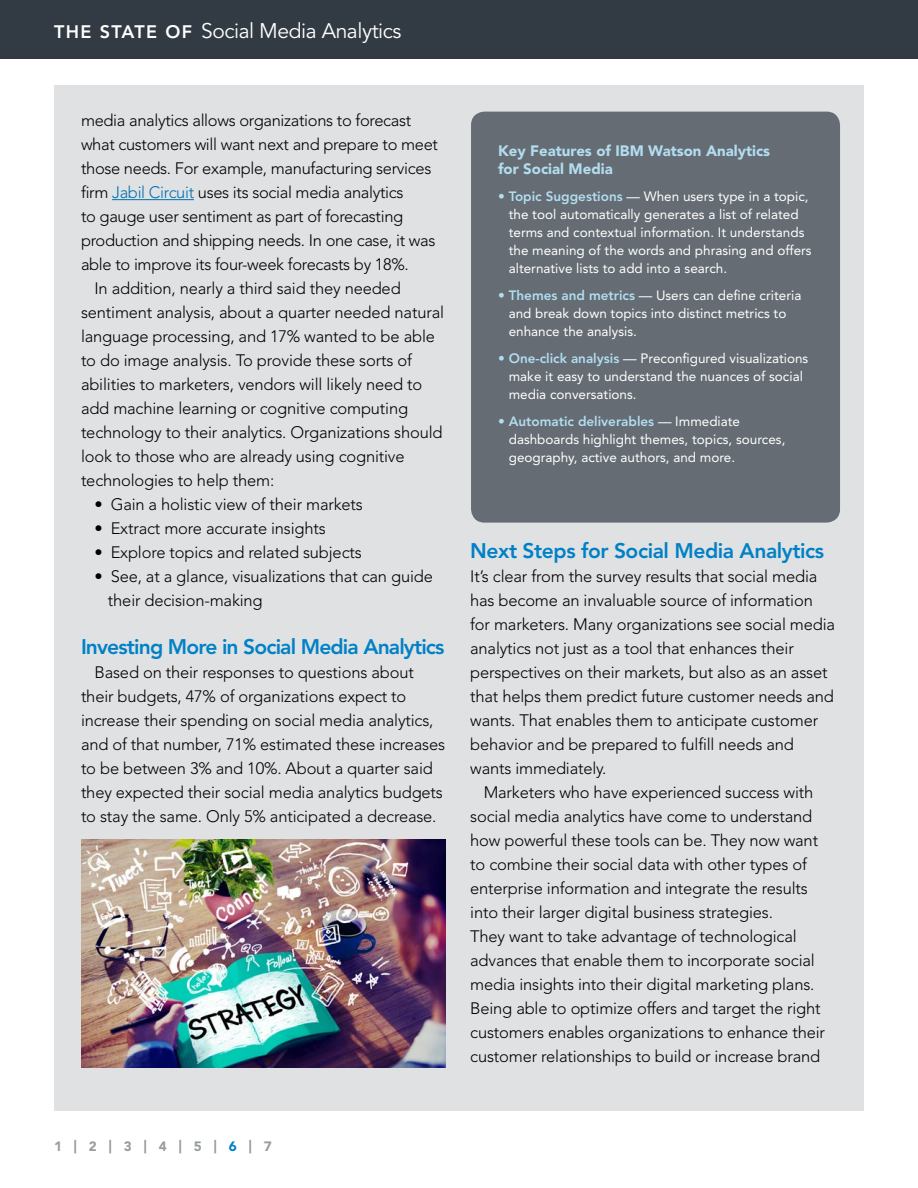
<style>
.page{position:relative;width:918px;height:1188px;background:#fff}
.page>*{position:absolute;margin:0;border:0;box-sizing:border-box;transform-origin:0 0}
.t1{font:800 21px "Avenir LT Std";letter-spacing:-.04em;color:#0081c6}
.t2{font:800 21px "Avenir LT Std";letter-spacing:-.02em;color:#0081c6}
.t3{font:21px "Avenir LT Std";letter-spacing:-.02em;color:#fff}
.t4{font:300 16.5px/24px "Avenir LT Std";letter-spacing:-.01em;color:#000}
.t5{font:900 15px/18px "Avenir LT Std";color:#b2ddf0}
.t6{font:13.5px/18px "Avenir LT Std";color:#fff}
.t7{font:900 13.5px "Avenir LT Std";color:#989da1}
.s1{font-weight:800;font-size:18px}
.s2{color:#0071af}
.s3{font-weight:800;color:#b2ddf0}
.s4{color:#0081c6}
</style>
<div class="page">
<div style="left:54px;top:86px;width:810px;height:1026px;background:#e0e1e3"></div>
<div style="left:0;top:0;width:918px;height:58px;background:#323b44"></div>
<hr style="left:112px;top:199px;width:82px;height:1px;background:#0071af">
<div style="left:471px;top:112px;width:369px;height:411px;background:#656c73;border-radius:14px"></div>
<img style="left:81px;top:839px;width:364px;height:228px">
<p class="t3" style="left:54px;top:18px;width:349px"><span class="s1">THE STATE OF</span> Social Media Analytics</p>
<p class="t4" style="left:81px;top:108px;width:332px">media analytics allows organizations to forecast</p>
<p class="t4" style="left:81px;top:132px;width:359px">what customers will want next and prepare to meet</p>
<p class="t4" style="left:81px;top:156px;width:352px">those needs. For example, manufacturing services</p>
<p class="t4" style="left:81px;top:180px;width:324px">firm <span class="s2">Jabil Circuit</span> uses its social media analytics</p>
<p class="t4" style="left:81px;top:204px;width:324px">to gauge user sentiment as part of forecasting</p>
<p class="t4" style="left:81px;top:228px;width:356px">production and shipping needs. In one case, it was</p>
<p class="t4" style="left:81px;top:252px;width:329px">able to improve its four-week forecasts by 18%.</p>
<p class="t4" style="left:94px;top:276px;width:308px">In addition, nearly a third said they needed</p>
<p class="t4" style="left:81px;top:300px;width:365px">sentiment analysis, about a quarter needed natural</p>
<p class="t4" style="left:81px;top:324px;width:355px">language processing, and 17% wanted to be able</p>
<p class="t4" style="left:81px;top:348px;width:332px">to do image analysis. To provide these sorts of</p>
<p class="t4" style="left:81px;top:372px;width:343px">abilities to marketers, vendors will likely need to</p>
<p class="t4" style="left:81px;top:396px;width:329px">add machine learning or cognitive computing</p>
<p class="t4" style="left:81px;top:420px;width:363px">technology to their analytics. Organizations should</p>
<p class="t4" style="left:81px;top:444px;width:325px">look to those who are already using cognitive</p>
<p class="t4" style="left:81px;top:468px;width:195px">technologies to help them:</p>
<p class="t4" style="left:94px;top:492px;width:270px">• Gain a holistic view of their markets</p>
<p class="t4" style="left:94px;top:517px;width:233px">• Extract more accurate insights</p>
<p class="t4" style="left:94px;top:541px;width:269px">• Explore topics and related subjects</p>
<p class="t4" style="left:108px;top:565px;width:326px;text-indent:-13px">• See, at a glance, visualizations that can guide their decision-making</p>
<p class="t1" style="left:81px;top:634px;width:365px">Investing More in Social Media Analytics</p>
<p class="t4" style="left:81px;top:660px;width:366px;text-indent:13px">Based on their responses to questions about their budgets, 47% of organizations expect to increase their spending on social media analytics, and of that number, 71% estimated these increases to be between 3% and 10%. About a quarter said they expected their social media analytics budgets to stay the same. Only 5% anticipated a decrease.</p>
<p class="t5" style="left:498px;top:142px;width:274px">Key Features of IBM Watson Analytics for Social Media</p>
<p class="t6" style="left:509px;top:188px;width:304px;text-indent:-11px"><span class="s3">• Topic Suggestions</span> — When users type in a topic, the tool automatically generates a list of related terms and contextual information. It understands the meaning of the words and phrasing and offers alternative lists to add into a search.</p>
<p class="t6" style="left:509px;top:287px;width:294px;text-indent:-11px"><span class="s3">• Themes and metrics</span> — Users can define criteria and break down topics into distinct metrics to enhance the analysis.</p>
<p class="t6" style="left:509px;top:350px;width:301px;text-indent:-11px"><span class="s3">• One-click analysis</span> — Preconfigured visualizations make it easy to understand the nuances of social media conversations.</p>
<p class="t6" style="left:509px;top:413px;width:278px;text-indent:-11px"><span class="s3">• Automatic deliverables</span> — Immediate dashboards highlight themes, topics, sources, geography, active authors, and more.</p>
<p class="t2" style="left:470px;top:538px;width:355px">Next Steps for Social Media Analytics</p>
<p class="t4" style="left:470px;top:564px;width:366px">It’s clear from the survey results that social media has become an invaluable source of information for marketers. Many organizations see social media analytics not just as a tool that enhances their perspectives on their markets, but also as an asset that helps them predict future customer needs and wants. That enables them to anticipate customer behavior and be prepared to fulfill needs and wants immediately.</p>
<p class="t4" style="left:470px;top:780px;width:356px;text-indent:13px">Marketers who have experienced success with social media analytics have come to understand how powerful these tools can be. They now want to combine their social data with other types of enterprise information and integrate the results into their larger digital business strategies.<br>They want to take advantage of technological advances that enable them to incorporate social media insights into their digital marketing plans.<br>Being able to optimize offers and target the right customers enables organizations to enhance their customer relationships to build or increase brand</p>
<p class="t7" style="left:54px;top:1138px;width:219px">1 | 2 | 3 | 4 | 5 | <span class="s4">6</span> | 7</p>
</div>
